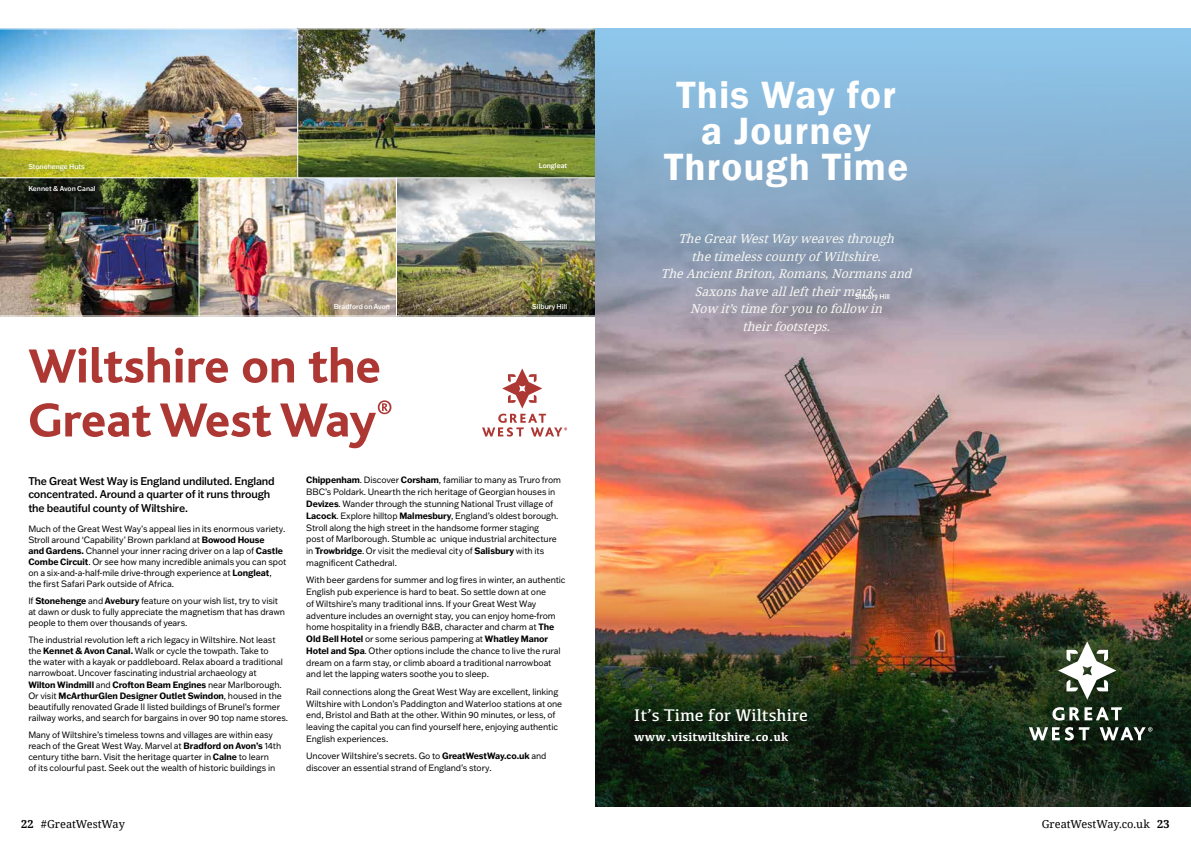
<style>
.page{position:relative;width:1191px;height:842px;background:#fff}
.page>*{position:absolute;margin:0;border:0;box-sizing:border-box;transform-origin:0 0}
.t1{font:600 39.1px/35.9px "Franklin Gothic";letter-spacing:.03em;color:#fff;text-align:center}
.t2{font:17.4px "Kefa";color:#fff}
.t3{font:italic 12.3px/17.4px "Noto Serif";color:#f7f6f2;text-align:center}
.t4{font:700 12.3px "Kefa";color:#fff}
.t5{font:500 11px/13.5px "Franklin Gothic ATF";letter-spacing:-.02em;color:#000;scale:.95 1}
.t6{font:11px "Noto Serif";letter-spacing:-.005em;color:#000}
.t7{font:9px/11.8px "Franklin Gothic ATF";letter-spacing:-.01em;color:#000;scale:.95 1}
.t8{font:500 7px "Franklin Gothic ATF";color:#fff;scale:.95 1}
.s1{font-weight:700}
</style>
<div class="page">
<img style="left:397px;top:178px;width:198px;height:136px">
<img style="left:0;top:178px;width:198px;height:138px">
<img style="left:200px;top:178px;width:195px;height:136px">
<div style="left:198px;top:176px;width:199px;height:140px;border:1px solid #fff"></div>
<img style="left:304px;top:30px;width:291px;height:146px">
<img style="left:0;top:28px;width:304px;height:150px">
<div style="left:297px;top:28px;width:306px;height:150px;border:1px solid #fff"></div>
<img style="left:595px;top:28px;width:596px;height:536px">
<img style="left:595px;top:564px;width:596px;height:242px">
<svg style="left:1058px;top:642px;width:58px;height:57px"></svg>
<svg style="left:1052px;top:707px;width:70px;height:13px"></svg>
<svg style="left:1028px;top:727px;width:61px;height:13px"></svg>
<svg style="left:1099px;top:727px;width:53px;height:13px"></svg>
<svg style="left:30px;top:400px;width:361px;height:48px"></svg>
<svg style="left:29px;top:347px;width:350px;height:36px"></svg>
<svg style="left:502px;top:369px;width:40px;height:39px"></svg>
<svg style="left:482px;top:414px;width:85px;height:23px"></svg>
<p class="t8" style="left:28px;top:162px;width:61px">Stonehenge Huts</p>
<p class="t8" style="left:539px;top:161px;width:31px">Longleat</p>
<p class="t8" style="left:28px;top:183px;width:72px">Kennet &amp; Avon Canal</p>
<p class="t8" style="left:334px;top:302px;width:60px">Bradford on Avon</p>
<p class="t8" style="left:532px;top:302px;width:38px">Silbury Hill</p>
<p class="t5" style="left:28px;top:474px;width:261px">The Great West Way is England undiluted. England concentrated. Around a quarter of it runs through the beautiful county of Wiltshire.</p>
<p class="t7" style="left:28px;top:523px;width:273px;line-height:11.1px">Much of the Great West Way’s appeal lies in its enormous variety.<br>Stroll around ‘Capability’ Brown parkland at <span class="s1">Bowood House<br>and Gardens.</span> Channel your inner racing driver on a lap of <span class="s1">Castle Combe Circuit</span>. Or see how many incredible animals you can spot on a six-and-a-half-mile drive-through experience at <span class="s1">Longleat</span>, the first Safari Park outside of Africa.</p>
<p class="t7" style="left:28px;top:595px;width:272px;line-height:11.1px">If <span class="s1">Stonehenge</span> and <span class="s1">Avebury</span> feature on your wish list, try to visit at dawn or dusk to fully appreciate the magnetism that has drawn people to them over thousands of years.</p>
<p class="t7" style="left:28px;top:634px;width:275px;line-height:11.1px">The industrial revolution left a rich legacy in Wiltshire. Not least the <span class="s1">Kennet &amp; Avon Canal.</span> Walk or cycle the towpath. Take to<br>the water with a kayak or paddleboard. Relax aboard a traditional narrowboat. Uncover fascinating industrial archaeology at<br><span class="s1">Wilton Windmill</span> and <span class="s1">Crofton Beam Engines</span> near Marlborough.<br>Or visit <span class="s1">McArthurGlen Designer Outlet Swindon</span>, housed in the beautifully renovated Grade II listed buildings of Brunel’s former railway works, and search for bargains in over 90 top name stores.</p>
<p class="t7" style="left:28px;top:729px;width:268px;line-height:11.1px">Many of Wiltshire’s timeless towns and villages are within easy reach of the Great West Way. Marvel at <span class="s1">Bradford on Avon’s</span> 14th century tithe barn. Visit the heritage quarter in <span class="s1">Calne</span> to learn<br>of its colourful past. Seek out the wealth of historic buildings in</p>
<p class="t7" style="left:306px;top:474px;width:270px"><span class="s1">Chippenham</span>. Discover <span class="s1">Corsham</span>, familiar to many as Truro from BBC’s Poldark. Unearth the rich heritage of Georgian houses in <span class="s1">Devizes</span>. Wander through the stunning National Trust village of <span class="s1">Lacock</span>. Explore hilltop <span class="s1">Malmesbury</span>, England’s oldest borough.<br>Stroll along the high street in the handsome former staging<br>post of Marlborough. Stumble ac unique industrial architecture in <span class="s1">Trowbridge</span>. Or visit the medieval city of <span class="s1">Salisbury</span> with its magnificent Cathedral.</p>
<p class="t7" style="left:306px;top:574px;width:274px">With beer gardens for summer and log fires in winter, an authentic English pub experience is hard to beat. So settle down at one<br>of Wiltshire’s many traditional inns. If your Great West Way adventure includes an overnight stay, you can enjoy home-from home hospitality in a friendly B&amp;B, character and charm at <span class="s1">The Old Bell Hotel</span> or some serious pampering at <span class="s1">Whatley Manor Hotel and Spa</span>. Other options include the chance to live the rural dream on a farm stay, or climb aboard a traditional narrowboat and let the lapping waters soothe you to sleep.</p>
<p class="t7" style="left:306px;top:685px;width:271px">Rail connections along the Great West Way are excellent, linking Wiltshire with London’s Paddington and Waterloo stations at one end, Bristol and Bath at the other. Within 90 minutes, or less, of leaving the capital you can find yourself here, enjoying authentic English experiences.</p>
<p class="t7" style="left:306px;top:750px;width:254px">Uncover Wiltshire’s secrets. Go to <span class="s1">GreatWestWay.co.uk</span> and discover an essential strand of England’s story.</p>
<h1 class="t1" style="left:664px;top:78px;width:246px">This Way for a Journey<br>Through Time</h1>
<h3 class="t3" style="left:661px;top:230px;width:256px">TheGreatWestWay weavesthrough thetimelesscounty of Wiltshire.<br>TheAncientBriton,Romans,Normansand<br>Saxonshavealllefttheirmark.<br>Now it’stimeforyou tofollow in theirfootsteps.</h3>
<p class="t8" style="left:855px;top:292px;width:38px">Silbury Hill</p>
<h2 class="t2" style="left:634px;top:704px;width:175px">It’s Time for Wiltshire</h2>
<h3 class="t4" style="left:634px;top:729px;width:156px">www.visitwiltshire.co.uk</h3>
<p class="t6" style="left:21px;top:816px;width:105px"><span class="s1">22</span> #GreatWestWay</p>
<p class="t6" style="left:1041px;top:816px;width:129px">GreatWestWay.co.uk <span class="s1">23</span></p>
</div>
